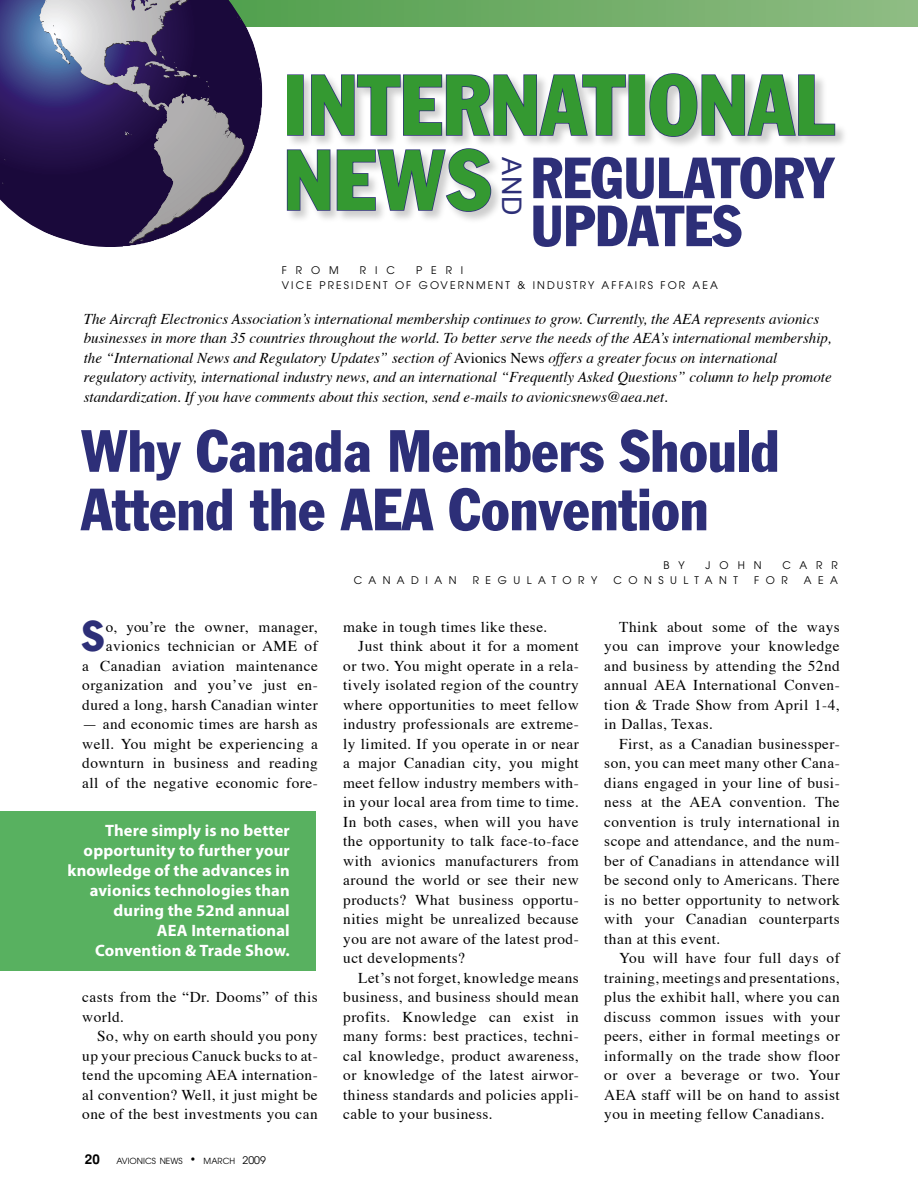
<style>
.page{position:relative;width:918px;height:1188px;background:#fff}
.page>*{position:absolute;margin:0;border:0;box-sizing:border-box;transform-origin:0 0}
.t1{font:condensed 84px/75px "Franklin Gothic";letter-spacing:.01em;color:#349931}
.t2{font:condensed 58.5px/58.5px "Franklin Gothic";color:#2d2f78}
.t3{font:condensed 57px/48px "Franklin Gothic";color:#2d2f78}
.t4{font:condensed 42.45px "Franklin Gothic";color:#2d2f78}
.t5{font:27px "Arial";color:#2d2f78}
.t6{font:700 16.5px/20px "Myriad Pro";letter-spacing:.01em;color:#fff;text-align:right}
.t7{font:15px/19.5px "Times";letter-spacing:.03em;color:#000;text-align:justify}
.t8{font:italic 15px/19.5px "Times";color:#000}
.t9{font:10.5px/15px "Avant Garde";letter-spacing:.2em;color:#000}
.t10{font:8.4px "Avant Garde";color:#000}
.s1{font-style:normal}
.s2{font-family:"Helvetica";font-weight:700;font-size:13.5px}
.s3{font-size:10.5px}
</style>
<div class="page">
<svg style="left:262px;top:0;width:656px;height:27px"></svg>
<div style="left:285px;top:72px;width:564px;height:153px;background:#000;opacity:.2"></div>
<div style="left:287px;top:74px;width:17px;height:62px;border:2px solid #2d2f78"></div>
<svg style="left:310px;top:74px;width:317px;height:63px"></svg>
<div style="left:628px;top:74px;width:17px;height:62px;border:2px solid #2d2f78"></div>
<svg style="left:649px;top:73px;width:187px;height:65px"></svg>
<svg style="left:286px;top:148px;width:206px;height:65px"></svg>
<svg style="left:0;top:0;width:262px;height:247px"></svg>
<svg style="left:12px;top:0;width:233px;height:244px"></svg>
<svg style="left:145px;top:51px;width:65px;height:37px"></svg>
<svg style="left:237px;top:16px;width:5px;height:5px"></svg>
<svg style="left:259px;top:78px;width:3px;height:9px"></svg>
<svg style="left:125px;top:94px;width:112px;height:153px"></svg>
<div style="left:0;top:811px;width:316px;height:160px;background:#58b160"></div>
<h1 class="t1" style="left:284px;top:67px;width:553px">INTERNATIONAL<br>NEWS</h1>
<h3 class="t3" style="left:531px;top:154px;width:306px">REGULATORY<br>UPDATES</h3>
<h3 class="t5" style="left:527px;top:157px;width:59px;rotate:90deg">AND</h3>
<p class="t9" style="left:282px;top:263px;width:59px">FROM</p>
<p class="t9" style="left:360px;top:263px;width:37px">RIC</p>
<p class="t9" style="left:282px;top:263px;width:259px;text-indent:134px">PERI<br>VICE PRESIDENT OF GOVERNM ENT &amp; IND</p>
<p class="t9" style="left:557px;top:278px;width:63px">UST RY AFFA</p>
<p class="t9" style="left:635px;top:278px;width:84px">IRS FOR AEA</p>
<p class="t8" style="left:84px;top:308px;width:750px">The Aircraft Electronics Association’s international membership continues to grow. Currently, the AEA represents avionics businesses in more than 35 countries throughout the world. To better serve the needs of the AEA’s international membership, the “International News and Regulatory Updates” section of <span class="s1">Avionics News</span> offers a greater focus on international regulatory activity, international industry news, and an international “Frequently Asked Questions” column to help promote standardization. If you have comments about this section, send e-mails to avionicsnews@aea.net.</p>
<h2 class="t2" style="left:81px;top:422px;width:701px">Why Canada Members Should<br>Attend the AEA Convention</h2>
<p class="t9" style="left:663px;top:557px;width:23px">B Y</p>
<p class="t9" style="left:706px;top:557px;width:57px">JOHN</p>
<p class="t9" style="left:783px;top:557px;width:15px">CARR</p>
<p class="t9" style="left:354px;top:572px;width:12px">CA</p>
<p class="t9" style="left:383px;top:572px;width:75px">NADIAN</p>
<p class="t9" style="left:473px;top:572px;width:37px">REGU</p>
<p class="t9" style="left:527px;top:572px;width:49px">LATORY</p>
<p class="t9" style="left:613px;top:572px;width:13px">CO</p>
<p class="t9" style="left:644px;top:572px;width:95px">NSU LTANT</p>
<p class="t9" style="left:754px;top:572px;width:12px">FOR</p>
<p class="t9" style="left:804px;top:572px;width:36px">AEA</p>
<h3 class="t4" style="left:82px;top:610px;width:23px">S</h3>
<p class="t7" style="left:82px;top:616px;width:237px;text-align:right">o, you’re the owner, manager, avionics technician or AME of<br>a Canadian aviation maintenance organization and you’ve just en&shy;dured a long, harsh Canadian winter</p>
<p class="t7" style="left:82px;top:713px;width:237px">— and economic times are harsh as well. You might be experiencing a downturn in business and reading all of the negative economic fore-</p>
<p class="t6" style="left:67px;top:820px;width:224px">There simply is no better opportunity to further your knowledge of the advances in avionics technologies than during the 52nd annual<br>AEA International<br>Convention &amp; Trade Show.</p>
<p class="t7" style="left:82px;top:986px;width:237px">casts from the “Dr. Dooms” of this world.</p>
<p class="t7" style="left:82px;top:1025px;width:237px;text-indent:15px">So, why on earth should you pony up your precious Canuck bucks to at&shy;tend the upcoming AEA internation&shy;al convention? Well, it just might be one of the best investments you can</p>
<p class="t10" style="left:85px;top:1156px;width:182px"><span class="s2">20</span> AVIONICS NEWS <span class="s3">•</span> MARCH <span class="s3">2009</span></p>
<p class="t7" style="left:343px;top:616px;width:206px">make in tough times like these.</p>
<p class="t7" style="left:358px;top:635px;width:222px">Just think about it for a moment</p>
<p class="t7" style="left:343px;top:655px;width:237px">or two. You might operate in a rela-</p>
<p class="t7" style="left:343px;top:674px;width:237px">tively isolated region of the country</p>
<p class="t7" style="left:343px;top:694px;width:237px">where opportunities to meet fellow</p>
<p class="t7" style="left:343px;top:713px;width:237px">industry professionals are extreme-</p>
<p class="t7" style="left:343px;top:733px;width:237px">ly limited. If you operate in or near</p>
<p class="t7" style="left:343px;top:752px;width:237px">a major Canadian city, you might</p>
<p class="t7" style="left:343px;top:772px;width:237px">meet fellow industry members with-</p>
<p class="t7" style="left:343px;top:791px;width:237px">in your local area from time to time.</p>
<p class="t7" style="left:343px;top:811px;width:237px">In both cases, when will you have</p>
<p class="t7" style="left:343px;top:830px;width:237px">the opportunity to talk face-to-face</p>
<p class="t7" style="left:343px;top:850px;width:237px">with avionics manufacturers from</p>
<p class="t7" style="left:343px;top:869px;width:237px">around the world or see their new</p>
<p class="t7" style="left:343px;top:889px;width:237px">products? What business opportu-</p>
<p class="t7" style="left:343px;top:908px;width:237px">nities might be unrealized because</p>
<p class="t7" style="left:343px;top:928px;width:237px">you are not aware of the latest prod-</p>
<p class="t7" style="left:343px;top:947px;width:123px">uct developments?</p>
<p class="t7" style="left:358px;top:967px;width:222px">Let’s not forget, knowledge means</p>
<p class="t7" style="left:343px;top:986px;width:237px">business, and business should mean</p>
<p class="t7" style="left:343px;top:1006px;width:237px">profits. Knowledge can exist in</p>
<p class="t7" style="left:343px;top:1025px;width:237px">many forms: best practices, techni-</p>
<p class="t7" style="left:343px;top:1045px;width:237px">cal knowledge, product awareness,</p>
<p class="t7" style="left:343px;top:1064px;width:237px">or knowledge of the latest airwor-</p>
<p class="t7" style="left:343px;top:1084px;width:237px">thiness standards and policies appli-</p>
<p class="t7" style="left:343px;top:1103px;width:151px">cable to your business.</p>
<p class="t7" style="left:604px;top:616px;width:237px;text-indent:15px">Think about some of the ways you can improve your knowledge and business by attending the 52nd annual AEA International Conven&shy;tion &amp; Trade Show from April 1-4, in Dallas, Texas.</p>
<p class="t7" style="left:604px;top:733px;width:237px;text-indent:15px">First, as a Canadian businessper&shy;son, you can meet many other Cana&shy;dians engaged in your line of busi&shy;ness at the AEA convention. The convention is truly international in scope and attendance, and the num&shy;ber of Canadians in attendance will be second only to Americans. There is no better opportunity to network with your Canadian counterparts than at this event.</p>
<p class="t7" style="left:604px;top:947px;width:237px;text-indent:15px">You will have four full days of training, meetings and presentations, plus the exhibit hall, where you can discuss common issues with your peers, either in formal meetings or informally on the trade show floor or over a beverage or two. Your AEA staff will be on hand to assist you in meeting fellow Canadians.</p>
</div>
